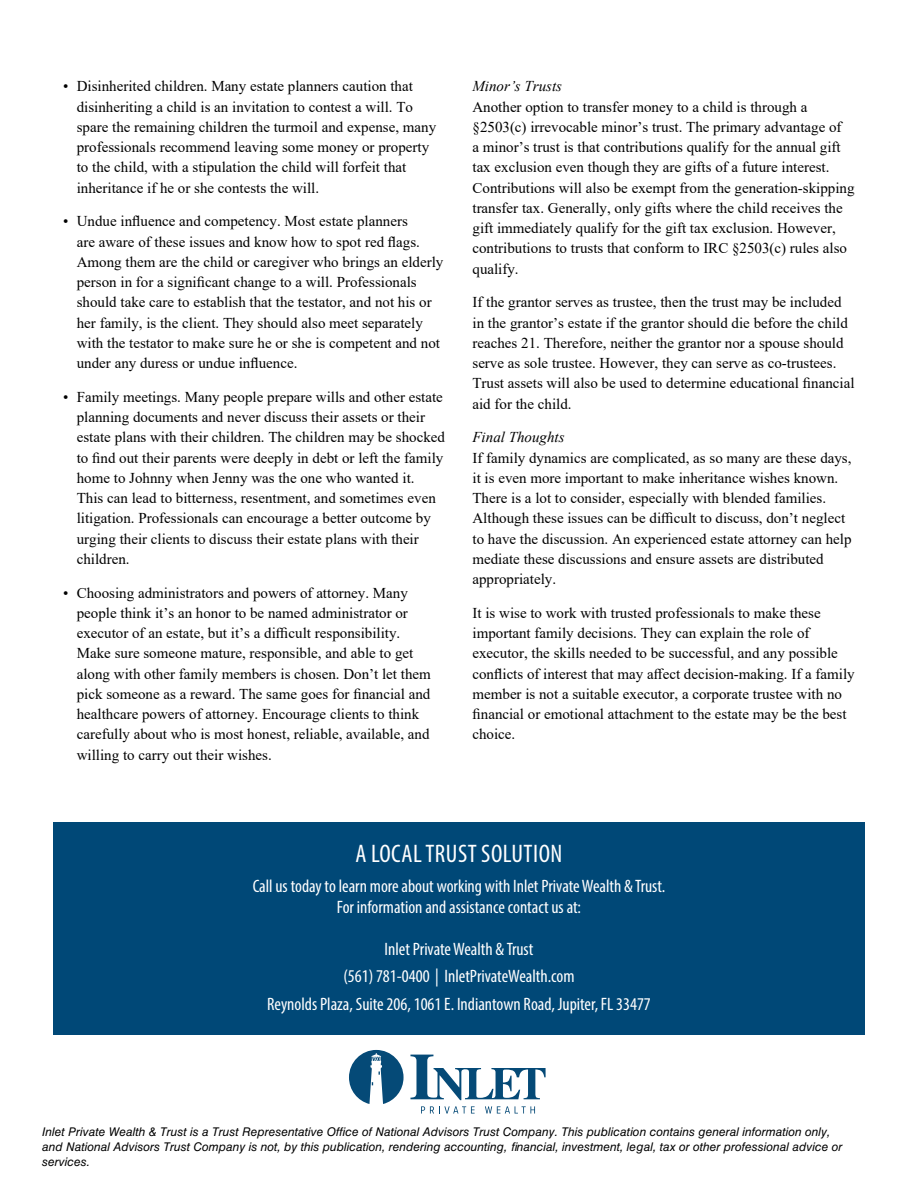
<style>
.page{position:relative;width:918px;height:1188px;background:#fff}
.page>*{position:absolute;margin:0;border:0;box-sizing:border-box;transform-origin:0 0}
.t1{font:condensed 25.5px "Myriad Pro";letter-spacing:.02em;color:#fff}
.t2{font:condensed 18px/27.8px "Myriad Pro";color:#fff;text-align:center}
.t3{font:15px/20.2px "Times New Roman";color:#000}
.t4{font:italic 15px "Times New Roman";color:#000}
.t5{font:italic 12px/15px "Helvetica LT Std";color:#000}
</style>
<div class="page">
<div style="left:53px;top:823px;width:812px;height:212px;background:#004877"></div>
<svg style="left:410px;top:1055px;width:136px;height:45px"></svg>
<svg style="left:421px;top:1106px;width:54px;height:8px"></svg>
<svg style="left:485px;top:1106px;width:50px;height:8px"></svg>
<svg style="left:349px;top:1050px;width:55px;height:54px"></svg>
<p class="t3" style="left:77px;top:76px;width:361px;text-indent:-14px">• Disinherited children. Many estate planners caution that disinheriting a child is an invitation to contest a will. To spare the remaining children the turmoil and expense, many professionals recommend leaving some money or property to the child, with a stipulation the child will forfeit that inheritance if he or she contests the will.</p>
<p class="t3" style="left:77px;top:211px;width:368px;text-indent:-14px">• Undue influence and competency. Most estate planners<br>are aware of these issues and know how to spot red flags.<br>Among them are the child or caregiver who brings an elderly person in for a significant change to a will. Professionals should take care to establish that the testator, and not his or her family, is the client. They should also meet separately with the testator to make sure he or she is competent and not under any duress or undue influence.</p>
<p class="t3" style="left:77px;top:386px;width:370px;text-indent:-14px">• Family meetings. Many people prepare wills and other estate planning documents and never discuss their assets or their estate plans with their children. The children may be shocked to find out their parents were deeply in debt or left the family home to Johnny when Jenny was the one who wanted it.<br>This can lead to bitterness, resentment, and sometimes even litigation. Professionals can encourage a better outcome by urging their clients to discuss their estate plans with their children.</p>
<p class="t3" style="left:77px;top:582px;width:356px;text-indent:-14px">• Choosing administrators and powers of attorney. Many people think it’s an honor to be named administrator or executor of an estate, but it’s a difficult responsibility.<br>Make sure someone mature, responsible, and able to get along with other family members is chosen. Don’t let them pick someone as a reward. The same goes for financial and healthcare powers of attorney. Encourage clients to think carefully about who is most honest, reliable, available, and willing to carry out their wishes.</p>
<p class="t4" style="left:472px;top:76px;width:91px">Minor’s Trusts</p>
<p class="t3" style="left:472px;top:96px;width:384px">Another option to transfer money to a child is through a §2503(c) irrevocable minor’s trust. The primary advantage of<br>a minor’s trust is that contributions qualify for the annual gift tax exclusion even though they are gifts of a future interest.<br>Contributions will also be exempt from the generation-skipping transfer tax. Generally, only gifts where the child receives the gift immediately qualify for the gift tax exclusion. However, contributions to trusts that conform to IRC §2503(c) rules also qualify.</p>
<p class="t3" style="left:472px;top:292px;width:384px">If the grantor serves as trustee, then the trust may be included in the grantor’s estate if the grantor should die before the child reaches 21. Therefore, neither the grantor nor a spouse should serve as sole trustee. However, they can serve as co-trustees.<br>Trust assets will also be used to determine educational financial aid for the child.</p>
<p class="t4" style="left:472px;top:427px;width:94px">Final Thoughts</p>
<p class="t3" style="left:472px;top:447px;width:381px">If family dynamics are complicated, as so many are these days, it is even more important to make inheritance wishes known.<br>There is a lot to consider, especially with blended families.<br>Although these issues can be difficult to discuss, don’t neglect to have the discussion. An experienced estate attorney can help mediate these discussions and ensure assets are distributed appropriately.</p>
<p class="t3" style="left:472px;top:602px;width:384px">It is wise to work with trusted professionals to make these important family decisions. They can explain the role of executor, the skills needed to be successful, and any possible conflicts of interest that may affect decision-making. If a family member is not a suitable executor, a corporate trustee with no financial or emotional attachment to the estate may be the best choice.</p>
<h1 class="t1" style="left:356px;top:838px;width:208px">A LOCAL TRUST SOLUTION</h1>
<p class="t2" style="left:253px;top:876px;width:414px;line-height:21px">Call us today to learn more about working with Inlet Private Wealth &amp; Trust.<br>For information and assistance contact us at:</p>
<p class="t2" style="left:267px;top:935px;width:385px">Inlet Private Wealth &amp; Trust<br>(561) 781-0400 | InletPrivateWealth.com<br>Reynolds Plaza, Suite 206, 1061 E. Indiantown Road, Jupiter, FL 33477</p>
<p class="t5" style="left:42px;top:1124px;width:802px">Inlet Private Wealth &amp; Trust is a Trust Representative Office of National Advisors Trust Company. This publication contains general information only, and National Advisors Trust Company is not, by this publication, rendering accounting, financial, investment, legal, tax or other professional advice or services.</p>
</div>
